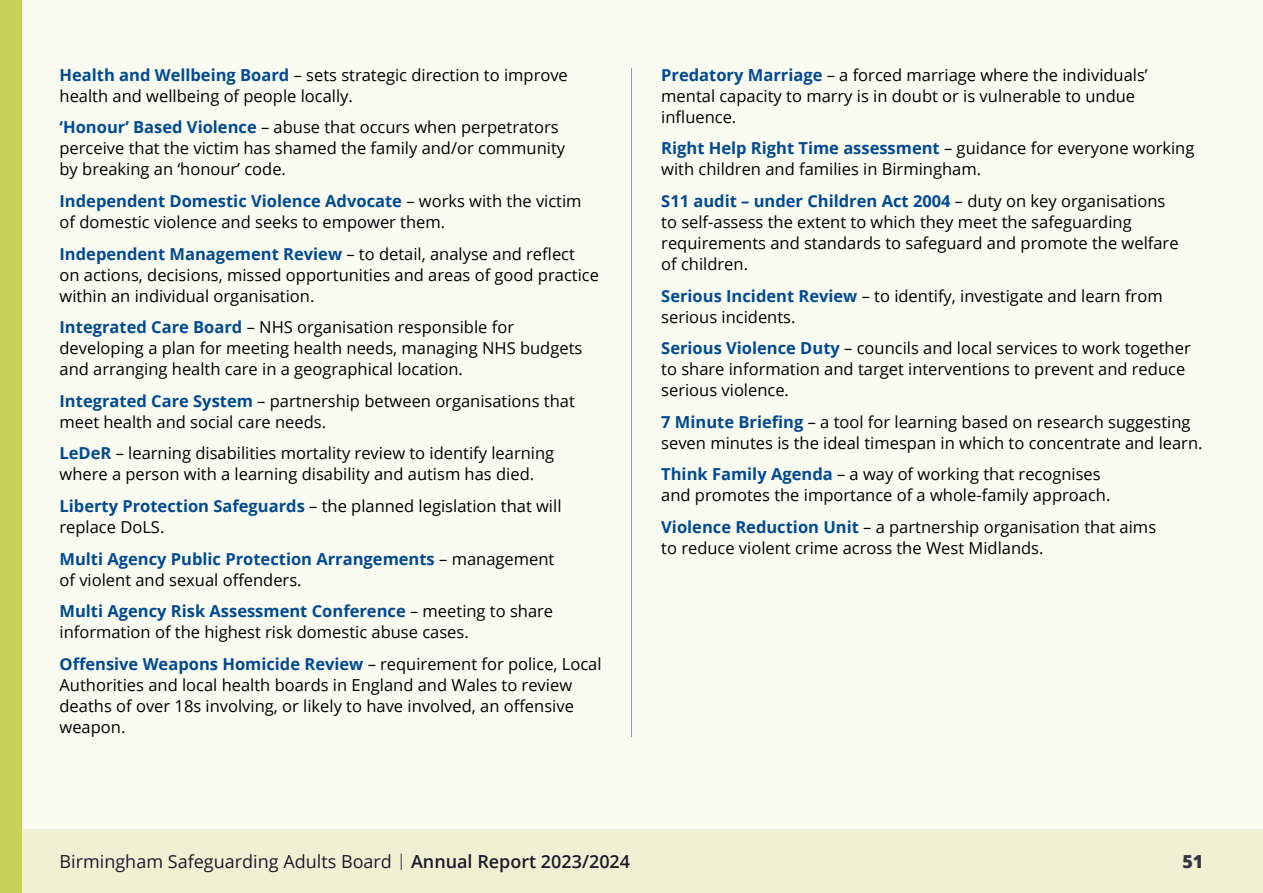
<style>
.page{position:relative;width:1263px;height:893px;background:#fafbf1}
.page>*{position:absolute;margin:0;border:0;box-sizing:border-box;transform-origin:0 0}
.t1{font:18px "Open Sans";color:#1a1a29}
.t2{font:800 18px "Open Sans";color:#383646}
.BODY_11pt_Regular{font:16.5px/21px "Open Sans";color:#000}
.BODY_11pt_Regular-2{font:700 16.5px/21px "Open Sans";color:#004a93}
.s1{font-weight:700;color:#004a93}
.s2{font-weight:400;color:#000}
.s3{font-weight:300;font-size:16.2px}
.s4{font-weight:600}
</style>
<div class="page">
<div style="left:0;top:829px;width:1263px;height:64px;background:#f0f1d3"></div>
<div style="left:0;top:0;width:21px;height:893px;background:#cad157"></div>
<hr style="left:631px;top:68px;width:1px;height:669px;background:#8a99c3">
<p class="BODY_11pt_Regular" style="left:60px;top:64px;width:510px"><span class="s1">Health and Wellbeing Board</span> – sets strategic direction to improve health and wellbeing of people locally.</p>
<p class="BODY_11pt_Regular" style="left:60px;top:116px;width:507px"><span class="s1">‘Honour’ Based Violence</span> – abuse that occurs when perpetrators perceive that the victim has shamed the family and/or community by breaking an ‘honour’ code.</p>
<p class="BODY_11pt_Regular" style="left:60px;top:190px;width:524px"><span class="s1">Independent Domestic Violence Advocate</span> – works with the victim of domestic violence and seeks to empower them.</p>
<p class="BODY_11pt_Regular" style="left:60px;top:243px;width:541px"><span class="s1">Independent Management Review</span> – to detail, analyse and reflect on actions, decisions, missed opportunities and areas of good practice within an individual organisation.</p>
<p class="BODY_11pt_Regular" style="left:60px;top:316px;width:524px"><span class="s1">Integrated Care Board</span> – NHS organisation responsible for developing a plan for meeting health needs, managing NHS budgets and arranging health care in a geographical location.</p>
<p class="BODY_11pt_Regular" style="left:60px;top:390px;width:517px"><span class="s1">Integrated Care System</span> – partnership between organisations that meet health and social care needs.</p>
<p class="BODY_11pt_Regular" style="left:60px;top:443px;width:496px"><span class="s1">LeDeR</span> – learning disabilities mortality review to identify learning where a person with a learning disability and autism has died.</p>
<p class="BODY_11pt_Regular" style="left:60px;top:495px;width:503px"><span class="s1">Liberty Protection Safeguards</span> – the planned legislation that will replace DoLS.</p>
<p class="BODY_11pt_Regular-2" style="left:60px;top:548px;width:496px">Multi Agency Public Protection Arrangements <span class="s2">– management of violent and sexual offenders.</span></p>
<p class="BODY_11pt_Regular" style="left:60px;top:600px;width:495px"><span class="s1">Multi Agency Risk Assessment Conference</span> – meeting to share information of the highest risk domestic abuse cases.</p>
<p class="BODY_11pt_Regular" style="left:60px;top:653px;width:544px"><span class="s1">Offensive Weapons Homicide Review</span> – requirement for police, Local Authorities and local health boards in England and Wales to review deaths of over 18s involving, or likely to have involved, an offensive weapon.</p>
<p class="BODY_11pt_Regular" style="left:661px;top:64px;width:488px"><span class="s1">Predatory Marriage</span> – a forced marriage where the individuals’ mental capacity to marry is in doubt or is vulnerable to undue influence.</p>
<p class="BODY_11pt_Regular" style="left:661px;top:137px;width:535px"><span class="s1">Right Help Right Time assessment</span> – guidance for everyone working with children and families in Birmingham.</p>
<p class="BODY_11pt_Regular" style="left:661px;top:190px;width:519px"><span class="s1">S11 audit – under Children Act 2004</span> – duty on key organisations to self-assess the extent to which they meet the safeguarding requirements and standards to safeguard and promote the welfare of children.</p>
<p class="BODY_11pt_Regular" style="left:661px;top:285px;width:503px"><span class="s1">Serious Incident Review</span> – to identify, investigate and learn from serious incidents.</p>
<p class="BODY_11pt_Regular" style="left:661px;top:337px;width:531px"><span class="s1">Serious Violence Duty</span> – councils and local services to work together to share information and target interventions to prevent and reduce serious violence.</p>
<p class="BODY_11pt_Regular" style="left:661px;top:411px;width:543px"><span class="s1">7 Minute Briefing</span> – a tool for learning based on research suggesting seven minutes is the ideal timespan in which to concentrate and learn.</p>
<p class="BODY_11pt_Regular" style="left:661px;top:464px;width:451px"><span class="s1">Think Family Agenda</span> – a way of working that recognises and promotes the importance of a whole-family approach.</p>
<p class="BODY_11pt_Regular" style="left:661px;top:516px;width:496px"><span class="s1">Violence Reduction Unit</span> – a partnership organisation that aims to reduce violent crime across the West Midlands.</p>
<p class="t1" style="left:60px;top:849px;width:572px">Birmingham Safeguarding Adults Board <span class="s3">|</span> <span class="s4">Annual Report 2023/2024</span></p>
<p class="t2" style="left:1182px;top:848px;width:23px">51</p>
</div>
